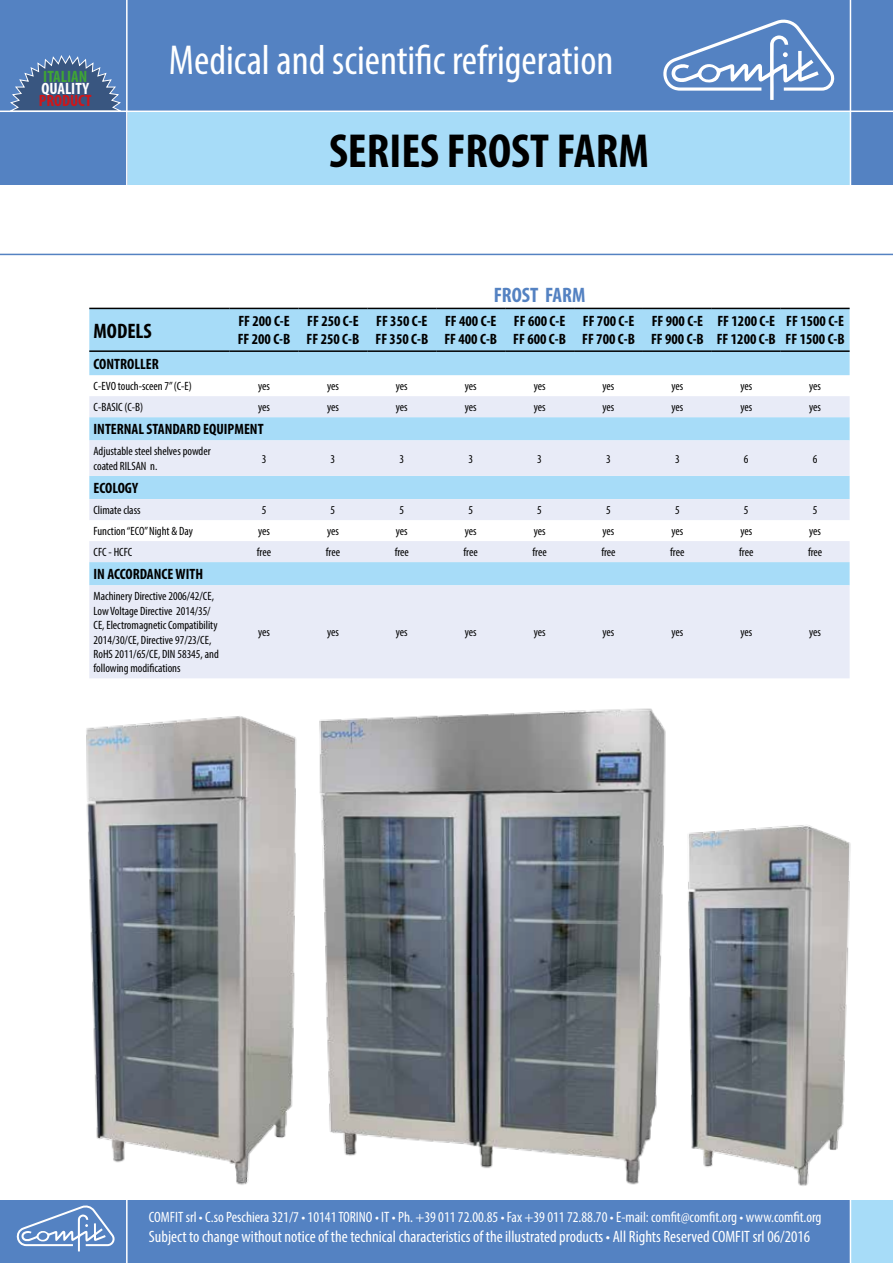
<style>
.page{position:relative;width:893px;height:1263px;background:#fff}
.page>*{position:absolute;margin:0;border:0;box-sizing:border-box;transform-origin:0 0}
.t1{font:700 condensed 48px "Myriad Pro";color:#000}
.t2{font:condensed 42px "Myriad Pro";color:#fff}
.t3{font:700 condensed 21px "Myriad Pro";color:#5482c2}
.t4{font:700 condensed 21px "Myriad Pro";color:#000}
.t5{font:condensed 16.5px "Myriad Pro";color:#fff}
.t6{font:700 condensed 16.5px "Myriad Pro";color:#3fa535}
.t7{font:700 condensed 16.5px "Myriad Pro";color:#fff}
.t8{font:700 condensed 16.5px "Myriad Pro";color:#cd171a}
.t9{font:700 condensed 15px/18px "Myriad Pro";color:#000}
.t10{font:condensed 15px "Myriad Pro";color:#fff}
.t11{font:condensed 12px/14.4px "Myriad Pro";color:#000}
</style>
<div class="page">
<div style="left:850px;top:1200px;width:43px;height:63px;background:#a7dcf8"></div>
<div style="left:0;top:0;width:893px;height:185px;background:#5482c2"></div>
<div style="left:128px;top:111px;width:722px;height:74px;background:#a7dcf8"></div>
<div style="left:0;top:1200px;width:850px;height:63px;background:#5482c2"></div>
<hr style="left:126px;top:0;width:2px;height:1263px;background:#fff">
<hr style="left:0;top:111px;width:893px;height:1px;background:#fff">
<hr style="left:850px;top:0;width:1px;height:1263px;background:#fff">
<hr style="left:0;top:254px;width:893px;height:1px;background:#5482c2">
<svg style="left:663px;top:19px;width:172px;height:81px"></svg>
<svg style="left:16px;top:1205px;width:99px;height:46px"></svg>
<svg style="left:7px;top:55px;width:115px;height:56px"></svg>
<div style="left:89px;top:309px;width:761px;height:41px;background:#a7dcf8"></div>
<div style="left:89px;top:352px;width:761px;height:24px;background:#a7dcf8"></div>
<svg style="left:89px;top:396px;width:761px;height:282px;background:#d9e8f7"></svg>
<hr style="left:89px;top:308px;width:141px;height:1px;background:#000">
<hr style="left:230px;top:308px;width:68px;height:1px;background:#000">
<hr style="left:298px;top:308px;width:69px;height:1px;background:#000">
<hr style="left:367px;top:308px;width:69px;height:1px;background:#000">
<hr style="left:436px;top:308px;width:69px;height:1px;background:#000">
<hr style="left:505px;top:308px;width:69px;height:1px;background:#000">
<hr style="left:574px;top:308px;width:69px;height:1px;background:#000">
<hr style="left:643px;top:308px;width:69px;height:1px;background:#000">
<hr style="left:712px;top:308px;width:69px;height:1px;background:#000">
<hr style="left:781px;top:308px;width:69px;height:1px;background:#000">
<hr style="left:89px;top:350px;width:141px;height:2px;background:#000">
<hr style="left:230px;top:350px;width:68px;height:2px;background:#000">
<hr style="left:298px;top:350px;width:69px;height:2px;background:#000">
<hr style="left:367px;top:350px;width:69px;height:2px;background:#000">
<hr style="left:436px;top:350px;width:69px;height:2px;background:#000">
<hr style="left:505px;top:350px;width:69px;height:2px;background:#000">
<hr style="left:574px;top:350px;width:69px;height:2px;background:#000">
<hr style="left:643px;top:350px;width:69px;height:2px;background:#000">
<hr style="left:712px;top:350px;width:69px;height:2px;background:#000">
<hr style="left:781px;top:350px;width:69px;height:2px;background:#000">
<img style="left:86px;top:716px;width:211px;height:469px">
<img style="left:688px;top:825px;width:163px;height:361px">
<img style="left:319px;top:708px;width:347px;height:477px">
<h3 class="t6" style="left:43px;top:67px;width:45px">ITALIAN</h3>
<h3 class="t7" style="left:41px;top:78px;width:49px">QUALITY</h3>
<h3 class="t8" style="left:39px;top:90px;width:54px">PRODUCT</h3>
<h2 class="t2" style="left:169px;top:35px;width:446px">Medical and scientific refrigeration</h2>
<h1 class="t1" style="left:329px;top:121px;width:321px">SERIES FROST FARM</h1>
<h3 class="t3" style="left:494px;top:282px;width:93px">FROST FARM</h3>
<h3 class="t4" style="left:94px;top:318px;width:60px">MODELS</h3>
<p class="t9" style="left:238px;top:312px;width:54px">FF 200 C-E<br>FF 200 C-B</p>
<p class="t9" style="left:307px;top:312px;width:54px">FF 250 C-E<br>FF 250 C-B</p>
<p class="t9" style="left:375px;top:312px;width:54px">FF 350 C-E<br>FF 350 C-B</p>
<p class="t9" style="left:444px;top:312px;width:54px">FF 400 C-E<br>FF 400 C-B</p>
<p class="t9" style="left:513px;top:312px;width:54px">FF 600 C-E<br>FF 600 C-B</p>
<p class="t9" style="left:582px;top:312px;width:54px">FF 700 C-E<br>FF 700 C-B</p>
<p class="t9" style="left:651px;top:312px;width:54px">FF 900 C-E<br>FF 900 C-B</p>
<p class="t9" style="left:717px;top:312px;width:61px">FF 1200 C-E<br>FF 1200 C-B</p>
<p class="t9" style="left:786px;top:312px;width:61px">FF 1500 C-E<br>FF 1500 C-B</p>
<p class="t9" style="left:94px;top:355px;width:67px">CONTROLLER</p>
<p class="t11" style="left:94px;top:379px;width:100px">C-EVO touch-sceen 7” (C-E)</p>
<p class="t11" style="left:258px;top:379px;width:13px">yes</p>
<p class="t11" style="left:327px;top:379px;width:13px">yes</p>
<p class="t11" style="left:396px;top:379px;width:13px">yes</p>
<p class="t11" style="left:465px;top:379px;width:13px">yes</p>
<p class="t11" style="left:534px;top:379px;width:13px">yes</p>
<p class="t11" style="left:603px;top:379px;width:13px">yes</p>
<p class="t11" style="left:671px;top:379px;width:13px">yes</p>
<p class="t11" style="left:740px;top:379px;width:13px">yes</p>
<p class="t11" style="left:809px;top:379px;width:13px">yes</p>
<p class="t11" style="left:94px;top:400px;width:51px">C-BASIC (C-B)</p>
<p class="t11" style="left:258px;top:400px;width:13px">yes</p>
<p class="t11" style="left:327px;top:400px;width:13px">yes</p>
<p class="t11" style="left:396px;top:400px;width:13px">yes</p>
<p class="t11" style="left:465px;top:400px;width:13px">yes</p>
<p class="t11" style="left:534px;top:400px;width:13px">yes</p>
<p class="t11" style="left:603px;top:400px;width:13px">yes</p>
<p class="t11" style="left:671px;top:400px;width:13px">yes</p>
<p class="t11" style="left:740px;top:400px;width:13px">yes</p>
<p class="t11" style="left:809px;top:400px;width:13px">yes</p>
<p class="t9" style="left:94px;top:420px;width:172px">INTERNAL STANDARD EQUIPMENT</p>
<p class="t11" style="left:94px;top:444px;width:119px">Adjustable steel shelves powder coated RILSAN n.</p>
<p class="t11" style="left:262px;top:451px;width:6px">3</p>
<p class="t11" style="left:331px;top:451px;width:6px">3</p>
<p class="t11" style="left:399px;top:451px;width:6px">3</p>
<p class="t11" style="left:468px;top:451px;width:6px">3</p>
<p class="t11" style="left:537px;top:451px;width:6px">3</p>
<p class="t11" style="left:606px;top:451px;width:6px">3</p>
<p class="t11" style="left:675px;top:451px;width:6px">3</p>
<p class="t11" style="left:744px;top:451px;width:6px">6</p>
<p class="t11" style="left:813px;top:451px;width:6px">6</p>
<p class="t9" style="left:94px;top:479px;width:46px">ECOLOGY</p>
<p class="t11" style="left:94px;top:503px;width:49px">Climate class</p>
<p class="t11" style="left:262px;top:503px;width:6px">5</p>
<p class="t11" style="left:331px;top:503px;width:6px">5</p>
<p class="t11" style="left:399px;top:503px;width:6px">5</p>
<p class="t11" style="left:468px;top:503px;width:6px">5</p>
<p class="t11" style="left:537px;top:503px;width:6px">5</p>
<p class="t11" style="left:606px;top:503px;width:6px">5</p>
<p class="t11" style="left:675px;top:503px;width:6px">5</p>
<p class="t11" style="left:744px;top:503px;width:6px">5</p>
<p class="t11" style="left:813px;top:503px;width:6px">5</p>
<p class="t11" style="left:94px;top:524px;width:101px">Function “ECO” Night &amp; Day</p>
<p class="t11" style="left:258px;top:524px;width:13px">yes</p>
<p class="t11" style="left:327px;top:524px;width:13px">yes</p>
<p class="t11" style="left:396px;top:524px;width:13px">yes</p>
<p class="t11" style="left:465px;top:524px;width:13px">yes</p>
<p class="t11" style="left:534px;top:524px;width:13px">yes</p>
<p class="t11" style="left:603px;top:524px;width:13px">yes</p>
<p class="t11" style="left:671px;top:524px;width:13px">yes</p>
<p class="t11" style="left:740px;top:524px;width:13px">yes</p>
<p class="t11" style="left:809px;top:524px;width:13px">yes</p>
<p class="t11" style="left:94px;top:545px;width:40px">CFC - HCFC</p>
<p class="t11" style="left:257px;top:545px;width:16px">free</p>
<p class="t11" style="left:326px;top:545px;width:16px">free</p>
<p class="t11" style="left:395px;top:545px;width:16px">free</p>
<p class="t11" style="left:464px;top:545px;width:16px">free</p>
<p class="t11" style="left:532px;top:545px;width:16px">free</p>
<p class="t11" style="left:601px;top:545px;width:16px">free</p>
<p class="t11" style="left:670px;top:545px;width:16px">free</p>
<p class="t11" style="left:739px;top:545px;width:16px">free</p>
<p class="t11" style="left:808px;top:545px;width:16px">free</p>
<p class="t9" style="left:94px;top:565px;width:111px">IN ACCORDANCE WITH</p>
<p class="t11" style="left:94px;top:589px;width:127px">Machinery Directive 2006/42/CE,<br>Low Voltage Directive 2014/35/<br>CE, Electromagnetic Compatibility<br>2014/30/CE, Directive 97/23/CE,<br>RoHS 2011/65/CE, DIN 58345, and following modifications</p>
<p class="t11" style="left:258px;top:625px;width:13px">yes</p>
<p class="t11" style="left:327px;top:625px;width:13px">yes</p>
<p class="t11" style="left:396px;top:625px;width:13px">yes</p>
<p class="t11" style="left:465px;top:625px;width:13px">yes</p>
<p class="t11" style="left:534px;top:625px;width:13px">yes</p>
<p class="t11" style="left:603px;top:625px;width:13px">yes</p>
<p class="t11" style="left:671px;top:625px;width:13px">yes</p>
<p class="t11" style="left:740px;top:625px;width:13px">yes</p>
<p class="t11" style="left:809px;top:625px;width:13px">yes</p>
<p class="t10" style="left:149px;top:1208px;width:674px">COMFIT srl • C.so Peschiera 321/7 • 10141 TORINO • IT • Ph. +39 011 72.00.85 • Fax +39 011 72.88.70 • E-mail: comfit@comfit.org • www.comfit.org</p>
<h3 class="t5" style="left:149px;top:1226px;width:663px">Subject to change without notice of the technical characteristics of the illustrated products • All Rights Reserved COMFIT srl 06/2016</h3>
</div>
